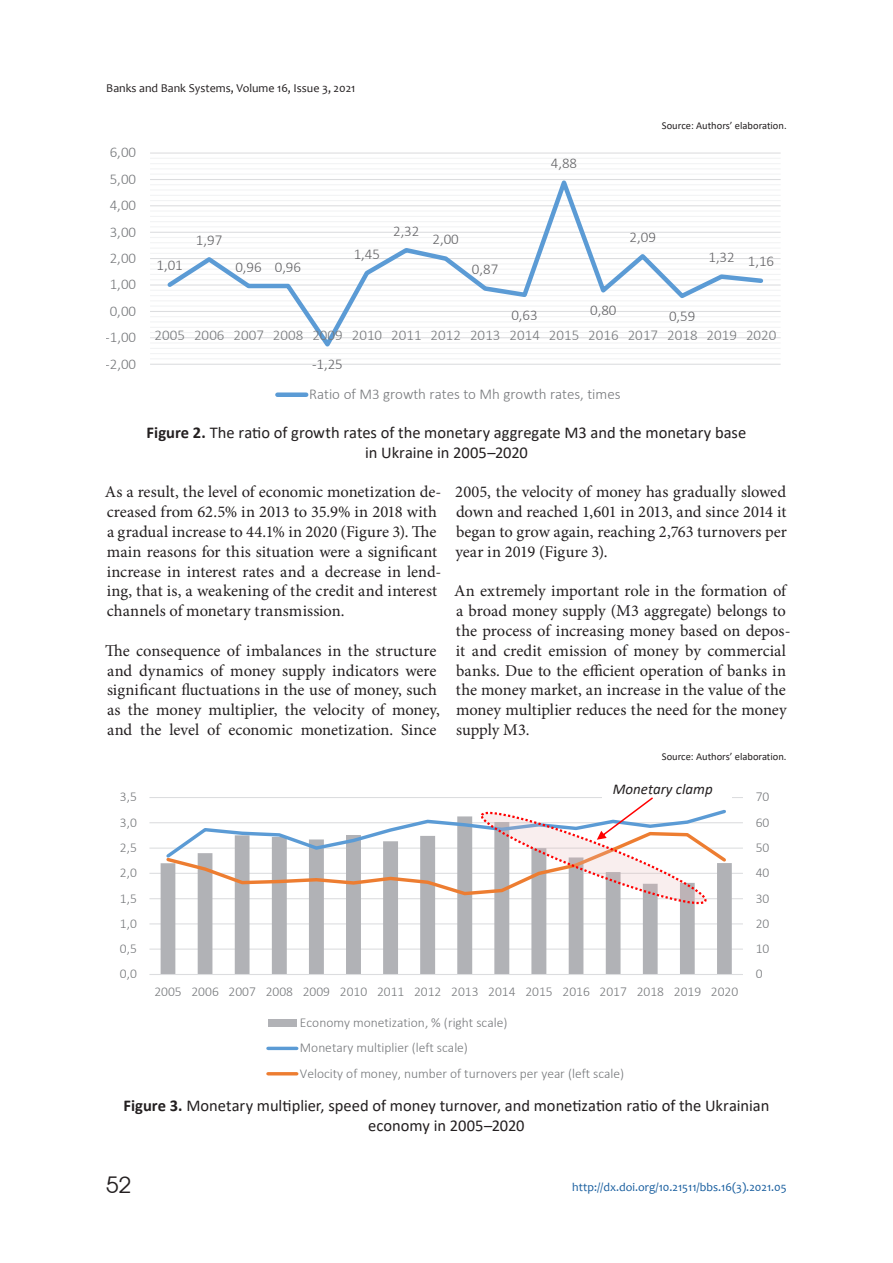
<style>
.page{position:relative;width:893px;height:1263px;background:#fff}
.page>*{position:absolute;margin:0;border:0;box-sizing:border-box;transform-origin:0 0}
.t1{font:22.5px "Avant Garde Gothic C";color:#231f20}
.t2{font:16.5px/19.8px "Minion Pro";color:#231f20}
.t3{font:16.5px/19.8px "Calibri";color:#231f20;text-align:center}
.t4{font:300 15px "Calibri";color:#76787b}
.t5{font:300 15px "Calibri";color:#636366}
.t6{font:italic 15px "Calibri";letter-spacing:.005em;color:#231f20}
.t7{font:300 13.5px/25.3px "Calibri";color:#76787b}
.t8{font:12px "Candara";color:#175d9e}
.t9{font:12px "Candara";color:#231f20}
.t10{font:10.5px "Calibri";color:#231f20}
.s1{font-weight:700}
</style>
<div class="page">
<hr style="left:150px;top:358px;width:631px;height:1px;background:#f2f3f4">
<hr style="left:150px;top:353px;width:631px;height:1px;background:#f2f3f4">
<hr style="left:150px;top:348px;width:631px;height:1px;background:#f2f3f4">
<hr style="left:150px;top:342px;width:631px;height:1px;background:#f2f3f4">
<hr style="left:150px;top:332px;width:631px;height:1px;background:#f2f3f4">
<hr style="left:150px;top:327px;width:631px;height:1px;background:#f2f3f4">
<hr style="left:150px;top:321px;width:631px;height:1px;background:#f2f3f4">
<hr style="left:150px;top:316px;width:631px;height:1px;background:#f2f3f4">
<hr style="left:150px;top:306px;width:631px;height:1px;background:#f2f3f4">
<hr style="left:150px;top:300px;width:631px;height:1px;background:#f2f3f4">
<hr style="left:150px;top:295px;width:631px;height:1px;background:#f2f3f4">
<hr style="left:150px;top:290px;width:631px;height:1px;background:#f2f3f4">
<hr style="left:150px;top:279px;width:631px;height:1px;background:#f2f3f4">
<hr style="left:150px;top:274px;width:631px;height:1px;background:#f2f3f4">
<hr style="left:150px;top:269px;width:631px;height:1px;background:#f2f3f4">
<hr style="left:150px;top:263px;width:631px;height:1px;background:#f2f3f4">
<hr style="left:150px;top:253px;width:631px;height:1px;background:#f2f3f4">
<hr style="left:150px;top:248px;width:631px;height:1px;background:#f2f3f4">
<hr style="left:150px;top:242px;width:631px;height:1px;background:#f2f3f4">
<hr style="left:150px;top:237px;width:631px;height:1px;background:#f2f3f4">
<hr style="left:150px;top:226px;width:631px;height:1px;background:#f2f3f4">
<hr style="left:150px;top:221px;width:631px;height:1px;background:#f2f3f4">
<hr style="left:150px;top:216px;width:631px;height:1px;background:#f2f3f4">
<hr style="left:150px;top:210px;width:631px;height:2px;background:#f2f3f4">
<hr style="left:150px;top:200px;width:631px;height:1px;background:#f2f3f4">
<hr style="left:150px;top:195px;width:631px;height:1px;background:#f2f3f4">
<hr style="left:150px;top:189px;width:631px;height:1px;background:#f2f3f4">
<hr style="left:150px;top:184px;width:631px;height:1px;background:#f2f3f4">
<hr style="left:150px;top:174px;width:631px;height:1px;background:#f2f3f4">
<hr style="left:150px;top:168px;width:631px;height:1px;background:#f2f3f4">
<hr style="left:150px;top:163px;width:631px;height:1px;background:#f2f3f4">
<hr style="left:150px;top:158px;width:631px;height:1px;background:#f2f3f4">
<hr style="left:150px;top:364px;width:631px;height:1px;background:#dcdddf">
<hr style="left:150px;top:337px;width:631px;height:1px;background:#dcdddf">
<hr style="left:150px;top:284px;width:631px;height:2px;background:#dcdddf">
<hr style="left:150px;top:258px;width:631px;height:1px;background:#dcdddf">
<hr style="left:150px;top:232px;width:631px;height:1px;background:#dcdddf">
<hr style="left:150px;top:205px;width:631px;height:1px;background:#dcdddf">
<hr style="left:150px;top:179px;width:631px;height:1px;background:#dcdddf">
<hr style="left:150px;top:153px;width:631px;height:1px;background:#dcdddf">
<hr style="left:150px;top:311px;width:631px;height:1px;background:#dcdddf">
<svg style="left:164px;top:180px;width:602px;height:167px"></svg>
<div style="left:277px;top:392px;width:29px;height:5px;background:#5b9bd5"></div>
<hr style="left:149px;top:948px;width:594px;height:2px;background:#dcdddf">
<hr style="left:149px;top:923px;width:594px;height:1px;background:#dcdddf">
<hr style="left:149px;top:898px;width:594px;height:1px;background:#dcdddf">
<hr style="left:149px;top:873px;width:594px;height:1px;background:#dcdddf">
<hr style="left:149px;top:847px;width:594px;height:2px;background:#dcdddf">
<hr style="left:149px;top:822px;width:594px;height:1px;background:#dcdddf">
<hr style="left:149px;top:797px;width:594px;height:1px;background:#dcdddf">
<svg style="left:161px;top:823px;width:571px;height:151px"></svg>
<hr style="left:149px;top:974px;width:594px;height:1px;background:#dcdddf">
<div style="left:268px;top:1019px;width:29px;height:8px;background:#b1b2b6"></div>
<hr style="left:268px;top:1047px;width:29px;height:3px;background:#5b9bd5">
<hr style="left:268px;top:1072px;width:29px;height:3px;background:#ed7d31">
<div style="left:602px;top:775px;width:130px;height:24px;background:#fff"></div>
<svg style="left:163px;top:797px;width:566px;height:114px"></svg>
<p class="t9" style="left:106px;top:83px;width:251px">Banks and Bank Systems, Volume 16, Issue 3, 2021</p>
<p class="t4" style="left:110px;top:147px;width:28px">6,00</p>
<p class="t4" style="left:110px;top:173px;width:28px">5,00</p>
<p class="t4" style="left:110px;top:200px;width:28px">4,00</p>
<p class="t4" style="left:110px;top:226px;width:28px">3,00</p>
<p class="t4" style="left:110px;top:253px;width:28px">2,00</p>
<p class="t4" style="left:110px;top:279px;width:28px">1,00</p>
<p class="t4" style="left:110px;top:305px;width:28px">0,00</p>
<p class="t5" style="left:157px;top:260px;width:28px">1,01</p>
<p class="t5" style="left:196px;top:234px;width:28px">1,97</p>
<p class="t5" style="left:235px;top:261px;width:67px">0,96 0,96</p>
<p class="t5" style="left:354px;top:248px;width:28px">1,45</p>
<p class="t5" style="left:551px;top:158px;width:28px">4,88</p>
<p class="t10" style="left:662px;top:122px;width:126px">Source: Authors’ elaboration.</p>
<p class="t5" style="left:393px;top:225px;width:28px">2,32</p>
<p class="t5" style="left:432px;top:234px;width:28px">2,00</p>
<p class="t5" style="left:472px;top:264px;width:28px">0,87</p>
<p class="t5" style="left:511px;top:309px;width:28px">0,63</p>
<p class="t5" style="left:630px;top:231px;width:28px">2,09</p>
<p class="t5" style="left:590px;top:305px;width:28px">0,80</p>
<p class="t5" style="left:669px;top:310px;width:28px">0,59</p>
<p class="t5" style="left:708px;top:254px;width:67px">1,32 1,16</p>
<p class="t4" style="left:105px;top:332px;width:33px">-1,00</p>
<p class="t4" style="left:105px;top:358px;width:33px">-2,00</p>
<p class="t4" style="left:155px;top:329px;width:623px">2005 2006 2007 2008 2009 2010 2011 2012 2013 2014 2015 2016 2017 2018 2019 2020</p>
<p class="t5" style="left:312px;top:359px;width:32px">-1,25</p>
<p class="t4" style="left:309px;top:385px;width:313px">Ratio of М3 growth rates to Мh growth rates, times</p>
<p class="t3" style="left:147px;top:422px;width:601px"><span class="s1">Figure 2.</span> The ratio of growth rates of the monetary aggregate M3 and the monetary base in Ukraine in 2005–2020</p>
<p class="t2" style="left:105px;top:484px;width:338px">As a result, the level of economic monetization de&shy;creased from 62.5% in 2013 to 35.9% in 2018 with a gradual increase to 44.1% in 2020 (Figure 3). The main reasons for this situation were a significant increase in interest rates and a decrease in lend&shy;ing, that is, a weakening of the credit and interest channels of monetary transmission.</p>
<p class="t2" style="left:105px;top:642px;width:336px">The consequence of imbalances in the structure and dynamics of money supply indicators were significant fluctuations in the use of money, such as the money multiplier, the velocity of money, and the level of economic monetization. Since</p>
<p class="t2" style="left:455px;top:484px;width:333px;text-align:justify">2005, the velocity of money has gradually slowed down and reached 1,601 in 2013, and since 2014 it began to grow again, reaching 2,763 turnovers per year in 2019 (Figure 3).</p>
<p class="t2" style="left:454px;top:583px;width:338px">An extremely important role in the formation of a broad money supply (M3 aggregate) belongs to the process of increasing money based on depos&shy;it and credit emission of money by commercial banks. Due to the efficient operation of banks in the money market, an increase in the value of the money multiplier reduces the need for the money supply M3.</p>
<p class="t10" style="left:662px;top:753px;width:126px">Source: Authors’ elaboration.</p>
<p class="t7" style="left:120px;top:784px;width:18px">3,5</p>
<p class="t6" style="left:613px;top:779px;width:102px">Monetary clamp</p>
<p class="t7" style="left:756px;top:784px;width:15px">70</p>
<p class="t7" style="left:120px;top:809px;width:18px">3,0</p>
<p class="t7" style="left:756px;top:809px;width:15px">60</p>
<p class="t7" style="left:120px;top:835px;width:18px">2,5</p>
<p class="t7" style="left:756px;top:835px;width:15px">50</p>
<p class="t7" style="left:120px;top:860px;width:18px">2,0</p>
<p class="t7" style="left:756px;top:860px;width:15px">40</p>
<p class="t7" style="left:120px;top:885px;width:18px">1,5</p>
<p class="t7" style="left:756px;top:885px;width:15px">30</p>
<p class="t7" style="left:120px;top:910px;width:18px">1,0</p>
<p class="t7" style="left:756px;top:910px;width:15px">20</p>
<p class="t7" style="left:120px;top:936px;width:18px">0,5</p>
<p class="t7" style="left:756px;top:936px;width:15px">10</p>
<p class="t7" style="left:120px;top:961px;width:18px">0,0</p>
<p class="t7" style="left:756px;top:961px;width:8px">0</p>
<p class="t7" style="left:154px;top:979px;width:585px">2005 2006 2007 2008 2009 2010 2011 2012 2013 2014 2015 2016 2017 2018 2019 2020</p>
<p class="t7" style="left:300px;top:1010px;width:326px">Economy monetization, % (right scale)<br>Monetary multiplier (left scale)<br>Velocity of money, number of turnovers per year (left scale)</p>
<p class="t3" style="left:124px;top:1095px;width:647px"><span class="s1">Figure 3.</span> Monetary multiplier, speed of money turnover, and monetization ratio of the Ukrainian economy in 2005–2020</p>
<h1 class="t1" style="left:106px;top:1172px;width:26px">52</h1>
<p class="t8" style="left:572px;top:1182px;width:216px">http://dx.doi.org/10.21511/bbs.16(3).2021.05</p>
</div>
